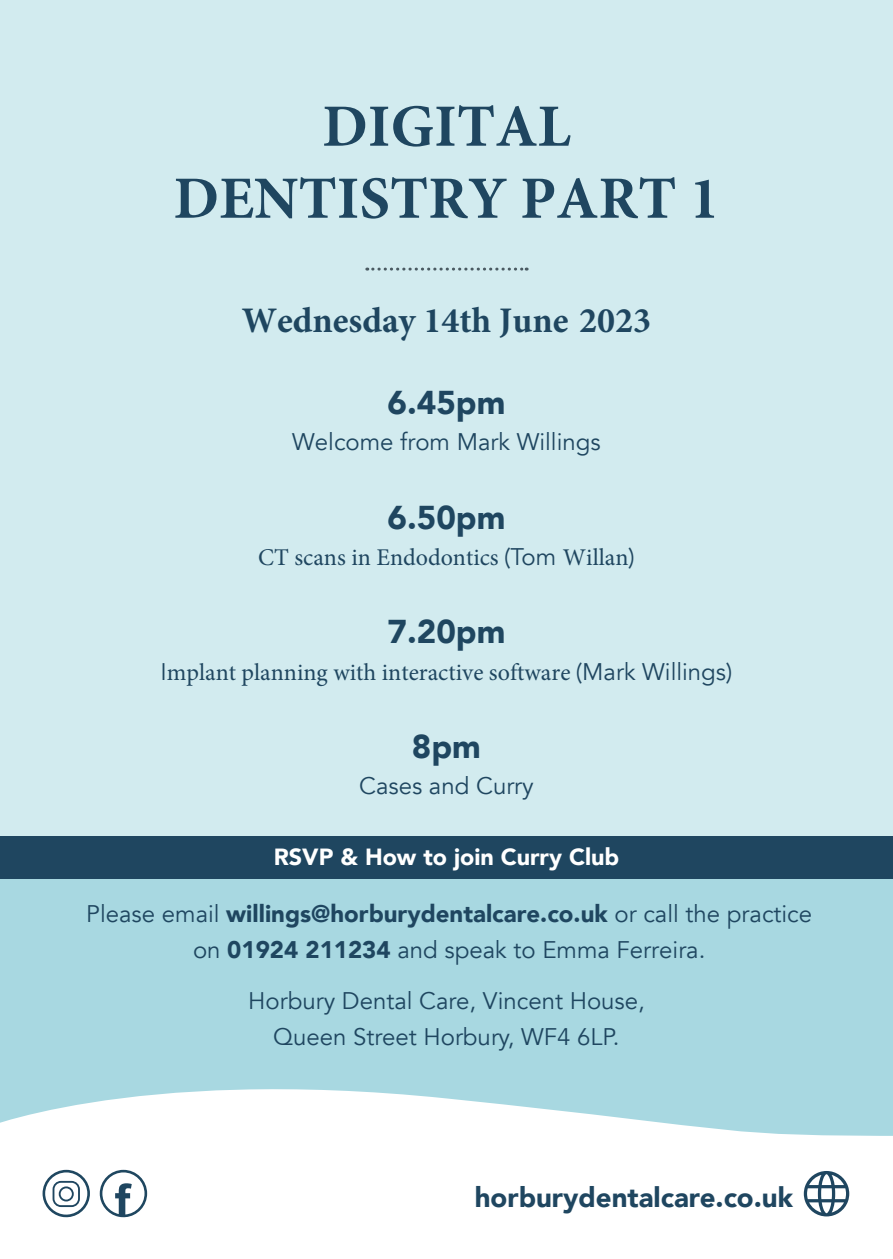
<style>
.page{position:relative;width:893px;height:1259px;background:#fff}
.page>*{position:absolute;margin:0;border:0;box-sizing:border-box;transform-origin:0 0}
.t1{font:700 60px/72px "Minion Pro";color:#1f4660;text-align:center}
.t2{font:700 36px "Minion Pro";color:#1f4660}
.t3{font:900 33px "Avenir";color:#1f4660}
.t4{font:900 27.6px "Avenir";color:#1f4660}
.t5{font:24px/36px "Avenir";color:#1f4660;text-align:center}
.t6{font:24px "Minion Pro";color:#1f4660}
.t7{font:900 23.4px "Avenir";color:#fff}
.s1{font-family:"Avenir"}
.s2{font-weight:900}
</style>
<div class="page">
<div style="left:0;top:0;width:893px;height:836px;background:#d2ebef"></div>
<svg style="left:0;top:878px;width:893px;height:258px;background:#b0dbe3"></svg>
<svg style="left:804px;top:1171px;width:45px;height:45px"></svg>
<svg style="left:99px;top:1169px;width:49px;height:49px"></svg>
<svg style="left:42px;top:1169px;width:48px;height:49px"></svg>
<div style="left:0;top:836px;width:893px;height:42px;background:#1f4660"></div>
<svg style="left:367px;top:268px;width:160px;height:3px"></svg>
<p class="t1" style="left:173px;top:90px;width:548px">DIGITAL<br>DENTISTRY PART 1</p>
<p class="t2" style="left:242px;top:295px;width:411px">Wednesday 14th June 2023</p>
<p class="t3" style="left:388px;top:374px;width:119px">6.45pm</p>
<p class="t5" style="left:292px;top:424px;width:310px">Welcome from Mark Willings</p>
<p class="t3" style="left:388px;top:489px;width:119px">6.50pm</p>
<p class="t6" style="left:258px;top:541px;width:378px">CT scans in Endodontics <span class="s1">(Tom</span> Willan<span class="s1">)</span></p>
<p class="t3" style="left:388px;top:604px;width:119px">7.20pm</p>
<p class="t6" style="left:161px;top:656px;width:573px"><span class="s1">I</span>mplant planning with interactive software <span class="s1">(Mark Willings)</span></p>
<p class="t3" style="left:412px;top:718px;width:71px">8pm</p>
<p class="t5" style="left:359px;top:768px;width:176px">Cases and Curry</p>
<p class="t7" style="left:274px;top:836px;width:347px">RSVP &amp; How to join Curry Club</p>
<p class="t5" style="left:86px;top:896px;width:727px">Please email <span class="s2">willings@horburydentalcare.co.uk</span> or call the practice on <span class="s2">01924 211234</span> and speak to Emma Ferreira.</p>
<p class="t5" style="left:248px;top:982px;width:398px">Horbury Dental Care, Vincent House,<br>Queen Street Horbury, WF4 6LP.</p>
<p class="t4" style="left:475px;top:1174px;width:320px">horburydentalcare.co.uk</p>
</div>
